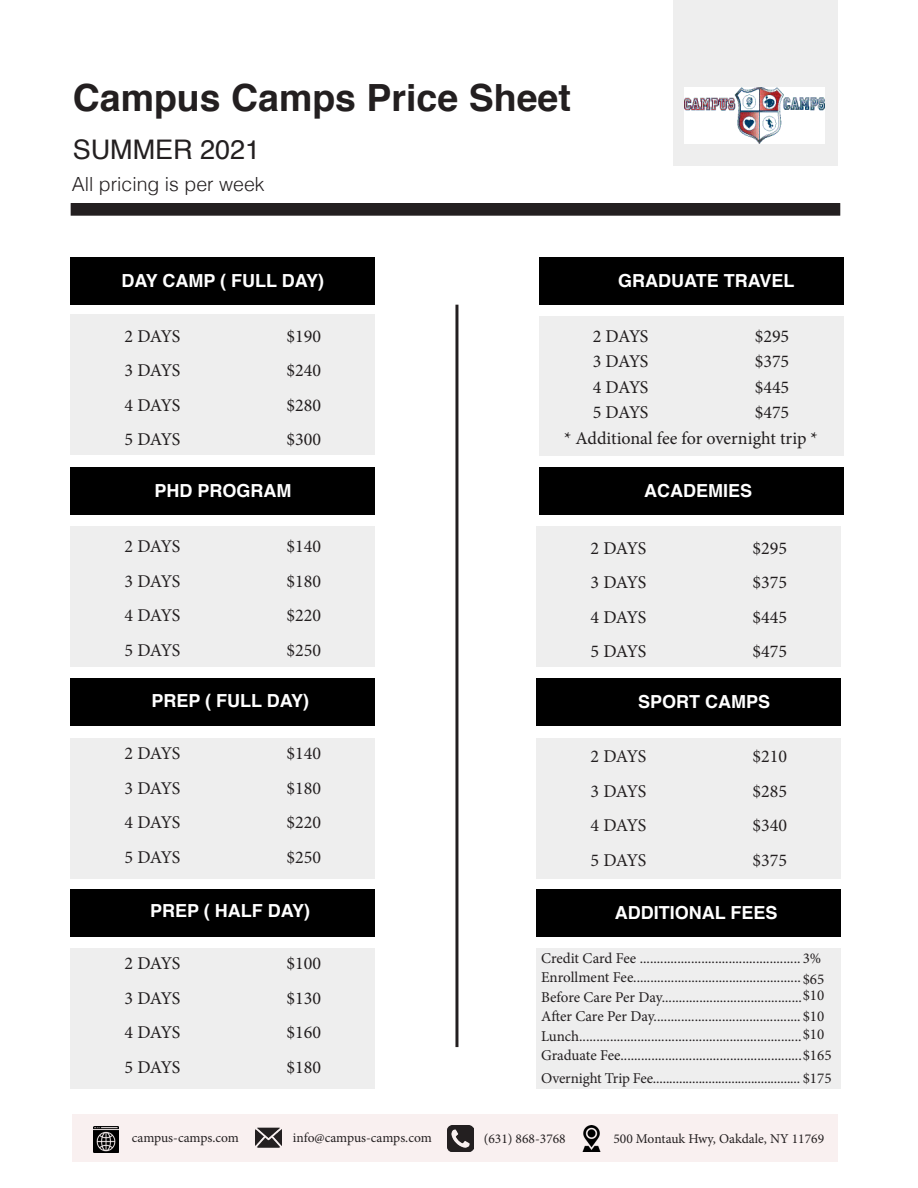
<style>
.page{position:relative;width:918px;height:1188px;background:#fff}
.page>*{position:absolute;margin:0;border:0;box-sizing:border-box;transform-origin:0 0}
.t1{font:700 37.5px "Helvetica";color:#231f20}
.t2{font:27px "Helvetica";color:#231f20}
.t3{font:300 19.5px "Helvetica";color:#231f20}
.t4{font:18px "Minion Pro";letter-spacing:-.03em;color:#231f20}
.t5{font:700 18px "Helvetica";color:#fff}
.t6{font:18px "Minion Pro";color:#231f20}
.t7{font:15px "Minion Pro";letter-spacing:-.005em;color:#231f20}
.t8{font:13.5px "Minion Pro";color:#231f20}
</style>
<div class="page">
<div style="left:537px;top:948px;width:304px;height:141px;background:#eee"></div>
<div style="left:71px;top:204px;width:769px;height:11px;background:#231f20"></div>
<div style="left:71px;top:203px;width:769px;height:13px;border:2px solid #231f20"></div>
<div style="left:71px;top:257px;width:304px;height:48px;background:#000"></div>
<div style="left:71px;top:467px;width:304px;height:48px;background:#000"></div>
<div style="left:539px;top:467px;width:304px;height:48px;background:#000"></div>
<div style="left:537px;top:738px;width:304px;height:141px;background:#eee"></div>
<div style="left:537px;top:679px;width:304px;height:47px;background:#000"></div>
<div style="left:537px;top:889px;width:304px;height:47px;background:#000"></div>
<hr style="left:455px;top:305px;width:3px;height:742px;background:#231f20">
<div style="left:673px;top:0;width:165px;height:165px;background:#eee"></div>
<div style="left:71px;top:526px;width:304px;height:141px;background:#eee"></div>
<div style="left:71px;top:315px;width:304px;height:140px;background:#eee"></div>
<div style="left:73px;top:1114px;width:765px;height:48px;background:#f9f0f0"></div>
<div style="left:539px;top:257px;width:304px;height:48px;background:#000"></div>
<div style="left:539px;top:316px;width:304px;height:139px;background:#eee"></div>
<div style="left:537px;top:526px;width:304px;height:141px;background:#eee"></div>
<div style="left:71px;top:889px;width:304px;height:47px;background:#000"></div>
<div style="left:71px;top:948px;width:304px;height:141px;background:#eee"></div>
<div style="left:71px;top:679px;width:304px;height:47px;background:#000"></div>
<div style="left:71px;top:738px;width:304px;height:141px;background:#eee"></div>
<img style="left:93px;top:1126px;width:26px;height:26px">
<img style="left:256px;top:1127px;width:25px;height:21px">
<img style="left:448px;top:1125px;width:26px;height:26px">
<img style="left:582px;top:1125px;width:19px;height:26px">
<img style="left:685px;top:88px;width:140px;height:55px">
<p class="t1" style="left:73px;top:68px;width:500px">Campus Camps Price Sheet</p>
<p class="t2" style="left:73px;top:129px;width:189px">SUMMER 2021</p>
<p class="t3" style="left:72px;top:168px;width:194px">All pricing is per week</p>
<p class="t5" style="left:122px;top:266px;width:204px">DAY CAMP ( FULL DAY)</p>
<p class="t4" style="left:125px;top:324px;width:57px">2 DAYS</p>
<p class="t4" style="left:287px;top:324px;width:36px">$190</p>
<p class="t4" style="left:125px;top:358px;width:57px">3 DAYS</p>
<p class="t4" style="left:287px;top:358px;width:36px">$240</p>
<p class="t4" style="left:125px;top:393px;width:57px">4 DAYS</p>
<p class="t4" style="left:287px;top:393px;width:36px">$280</p>
<p class="t4" style="left:125px;top:427px;width:57px">5 DAYS</p>
<p class="t4" style="left:287px;top:427px;width:36px">$300</p>
<p class="t5" style="left:618px;top:266px;width:178px">GRADUATE TRAVEL</p>
<p class="t4" style="left:593px;top:324px;width:57px">2 DAYS</p>
<p class="t4" style="left:755px;top:324px;width:36px">$295</p>
<p class="t4" style="left:593px;top:349px;width:57px">3 DAYS</p>
<p class="t4" style="left:755px;top:349px;width:36px">$375</p>
<p class="t4" style="left:593px;top:375px;width:57px">4 DAYS</p>
<p class="t4" style="left:755px;top:375px;width:36px">$445</p>
<p class="t4" style="left:593px;top:400px;width:57px">5 DAYS</p>
<p class="t4" style="left:755px;top:400px;width:36px">$475</p>
<p class="t6" style="left:564px;top:426px;width:255px">* Additional fee for overnight trip *</p>
<p class="t5" style="left:154px;top:476px;width:138px">PHD PROGRAM</p>
<p class="t5" style="left:644px;top:476px;width:110px">ACADEMIES</p>
<p class="t4" style="left:125px;top:534px;width:57px">2 DAYS</p>
<p class="t4" style="left:287px;top:534px;width:36px">$140</p>
<p class="t4" style="left:125px;top:569px;width:57px">3 DAYS</p>
<p class="t4" style="left:287px;top:569px;width:36px">$180</p>
<p class="t4" style="left:125px;top:603px;width:57px">4 DAYS</p>
<p class="t4" style="left:287px;top:603px;width:36px">$220</p>
<p class="t4" style="left:125px;top:638px;width:57px">5 DAYS</p>
<p class="t4" style="left:287px;top:638px;width:36px">$250</p>
<p class="t5" style="left:151px;top:686px;width:159px">PREP ( FULL DAY)</p>
<p class="t4" style="left:125px;top:741px;width:57px">2 DAYS</p>
<p class="t4" style="left:287px;top:741px;width:36px">$140</p>
<p class="t4" style="left:125px;top:776px;width:57px">3 DAYS</p>
<p class="t4" style="left:287px;top:776px;width:36px">$180</p>
<p class="t4" style="left:125px;top:810px;width:57px">4 DAYS</p>
<p class="t4" style="left:287px;top:810px;width:36px">$220</p>
<p class="t4" style="left:125px;top:845px;width:57px">5 DAYS</p>
<p class="t4" style="left:287px;top:845px;width:36px">$250</p>
<p class="t5" style="left:150px;top:896px;width:162px">PREP ( HALF DAY)</p>
<p class="t4" style="left:125px;top:951px;width:57px">2 DAYS</p>
<p class="t4" style="left:287px;top:951px;width:36px">$100</p>
<p class="t4" style="left:125px;top:986px;width:57px">3 DAYS</p>
<p class="t4" style="left:287px;top:986px;width:36px">$130</p>
<p class="t4" style="left:125px;top:1020px;width:57px">4 DAYS</p>
<p class="t4" style="left:287px;top:1020px;width:36px">$160</p>
<p class="t4" style="left:125px;top:1055px;width:57px">5 DAYS</p>
<p class="t4" style="left:287px;top:1055px;width:36px">$180</p>
<p class="t4" style="left:591px;top:536px;width:57px">2 DAYS</p>
<p class="t4" style="left:753px;top:536px;width:36px">$295</p>
<p class="t4" style="left:591px;top:570px;width:57px">3 DAYS</p>
<p class="t4" style="left:753px;top:570px;width:36px">$375</p>
<p class="t4" style="left:591px;top:605px;width:57px">4 DAYS</p>
<p class="t4" style="left:753px;top:605px;width:36px">$445</p>
<p class="t4" style="left:591px;top:639px;width:57px">5 DAYS</p>
<p class="t4" style="left:753px;top:639px;width:36px">$475</p>
<p class="t5" style="left:638px;top:687px;width:134px">SPORT CAMPS</p>
<p class="t4" style="left:591px;top:744px;width:57px">2 DAYS</p>
<p class="t4" style="left:753px;top:744px;width:36px">$210</p>
<p class="t4" style="left:591px;top:779px;width:57px">3 DAYS</p>
<p class="t4" style="left:753px;top:779px;width:36px">$285</p>
<p class="t4" style="left:591px;top:813px;width:57px">4 DAYS</p>
<p class="t4" style="left:753px;top:813px;width:36px">$340</p>
<p class="t4" style="left:591px;top:848px;width:57px">5 DAYS</p>
<p class="t4" style="left:753px;top:848px;width:36px">$375</p>
<p class="t5" style="left:615px;top:898px;width:164px">ADDITIONAL FEES</p>
<p class="t7" style="left:541px;top:948px;width:282px">Credit Card Fee ...............................................3%</p>
<p class="t7" style="left:541px;top:967px;width:261px">Enrollment Fee.................................................</p>
<p class="t7" style="left:541px;top:987px;width:262px">Before Care Per Day.........................................</p>
<p class="t7" style="left:541px;top:1006px;width:285px">After Care Per Day...........................................$10</p>
<p class="t7" style="left:541px;top:1026px;width:262px">Lunch.................................................................</p>
<p class="t7" style="left:541px;top:1045px;width:292px">Graduate Fee.....................................................$165</p>
<p class="t7" style="left:541px;top:1068px;width:292px">Overnight Trip Fee............................................. $175</p>
<p class="t7" style="left:803px;top:969px;width:23px">$65</p>
<p class="t7" style="left:803px;top:985px;width:23px">$10</p>
<p class="t7" style="left:803px;top:1024px;width:23px">$10</p>
<p class="t8" style="left:132px;top:1129px;width:109px">campus-camps.com</p>
<p class="t8" style="left:293px;top:1129px;width:141px">info@campus-camps.com</p>
<p class="t8" style="left:484px;top:1129px;width:84px">(631) 868-3768</p>
<p class="t8" style="left:613px;top:1129px;width:212px">500 Montauk Hwy, Oakdale, NY 11769</p>
</div>
